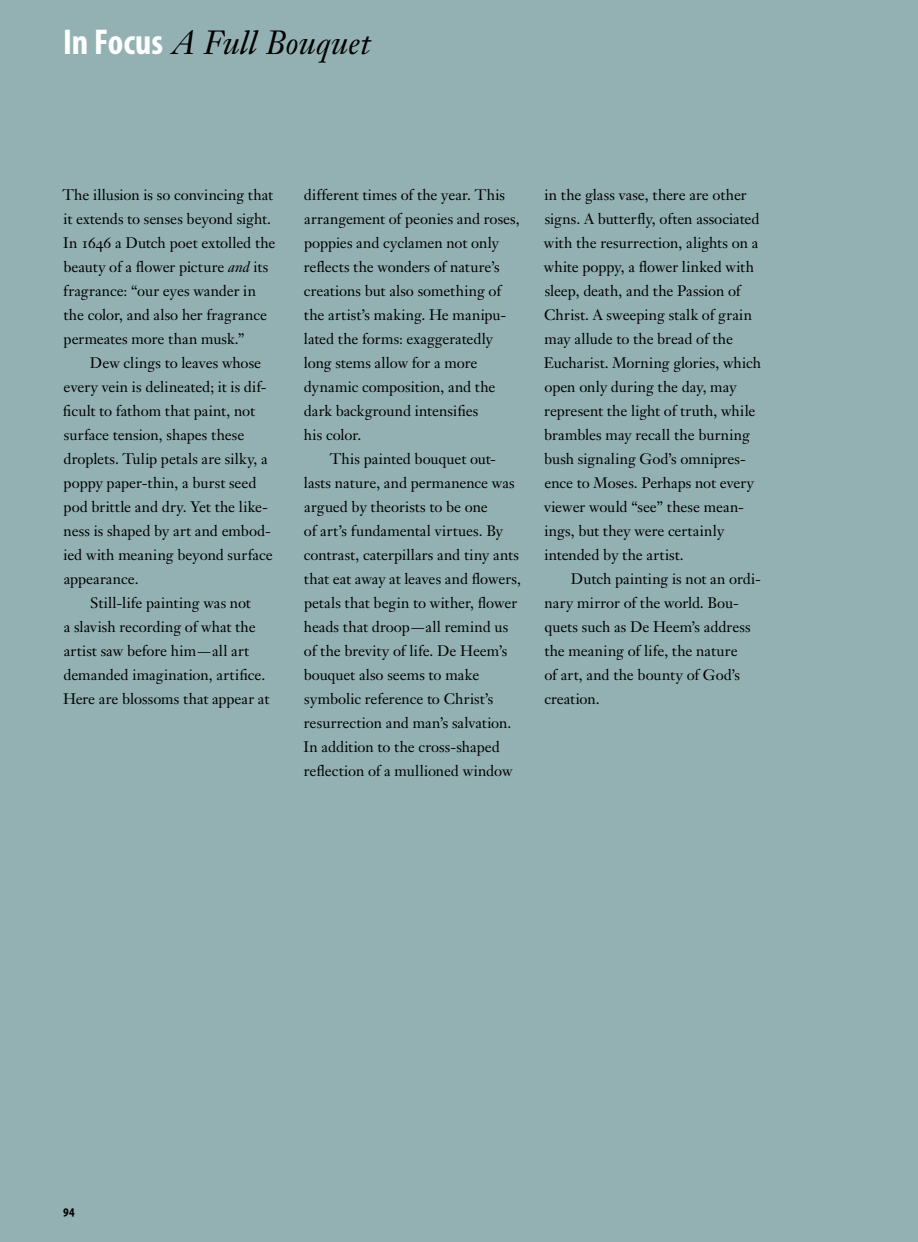
<style>
.page{position:relative;width:918px;height:1242px;background:#93b1b3}
.page>*{position:absolute;margin:0;border:0;box-sizing:border-box;transform-origin:0 0}
.t1{font:italic 33px "Janson Text LT Std";color:#000}
.t2{font:15px/24px "Janson Text LT Std";letter-spacing:-.005em;color:#000}
.t3{font:700 condensed 13.5px "Myriad Pro";color:#000}
.s1{font-family:"Myriad Pro";font-weight:700;font-style:normal;font-stretch:condensed;font-size:36px;color:#fff}
.s2{font-style:italic}
</style>
<div class="page">
<h1 class="t1" style="left:63px;top:30px;width:309px"><span class="s1">In Focus</span> A Full Bouquet</h1>
<p class="t2" style="left:62px;top:185px;width:215px">The illusion is so convincing that it extends to senses beyond sight.<br>In 1646 a Dutch poet extolled the beauty of a flower picture <span class="s2">and</span> its fragrance: “our eyes wander in the color, and also her fragrance permeates more than musk.”</p>
<p class="t2" style="left:63px;top:353px;width:211px;text-indent:27px">Dew clings to leaves whose every vein is delineated; it is dif&shy;ficult to fathom that paint, not surface tension, shapes these droplets. Tulip petals are silky, a poppy paper-thin, a burst seed pod brittle and dry. Yet the like&shy;ness is shaped by art and embod&shy;ied with meaning beyond surface appearance.</p>
<p class="t2" style="left:63px;top:593px;width:208px;text-indent:27px">Still-life painting was not<br>a slavish recording of what the artist saw before him—all art demanded imagination, artifice.<br>Here are blossoms that appear at</p>
<p class="t2" style="left:304px;top:185px;width:203px">different times of the year. This</p>
<p class="t2" style="left:304px;top:209px;width:217px">arrangement of peonies and roses,</p>
<p class="t2" style="left:304px;top:233px;width:196px">poppies and cyclamen not only</p>
<p class="t2" style="left:304px;top:257px;width:197px">reflects the wonders of nature’s</p>
<p class="t2" style="left:304px;top:281px;width:200px">creations but also something of</p>
<p class="t2" style="left:304px;top:305px;width:204px">the artist’s making. He manipu-</p>
<p class="t2" style="left:304px;top:329px;width:191px">lated the forms: exaggeratedly</p>
<p class="t2" style="left:304px;top:353px;width:175px">long stems allow for a more</p>
<p class="t2" style="left:304px;top:377px;width:193px">dynamic composition, and the</p>
<p class="t2" style="left:304px;top:401px;width:176px">dark background intensifies</p>
<p class="t2" style="left:304px;top:425px;width:59px">his color.</p>
<p class="t2" style="left:330px;top:449px;width:168px">This painted bouquet out-</p>
<p class="t2" style="left:304px;top:473px;width:212px">lasts nature, and permanence was</p>
<p class="t2" style="left:304px;top:497px;width:185px">argued by theorists to be one</p>
<p class="t2" style="left:304px;top:521px;width:201px">of art’s fundamental virtues. By</p>
<p class="t2" style="left:304px;top:545px;width:217px">contrast, caterpillars and tiny ants</p>
<p class="t2" style="left:304px;top:569px;width:219px">that eat away at leaves and flowers,</p>
<p class="t2" style="left:304px;top:593px;width:215px">petals that begin to wither, flower</p>
<p class="t2" style="left:304px;top:617px;width:206px">heads that droop—all remind us</p>
<p class="t2" style="left:304px;top:641px;width:205px">of the brevity of life. De Heem’s</p>
<p class="t2" style="left:304px;top:665px;width:177px">bouquet also seems to make</p>
<p class="t2" style="left:304px;top:689px;width:191px">symbolic reference to Christ’s</p>
<p class="t2" style="left:304px;top:713px;width:209px">resurrection and man’s salvation.</p>
<p class="t2" style="left:303px;top:737px;width:198px">In addition to the cross-shaped</p>
<p class="t2" style="left:304px;top:761px;width:210px">reflection of a mullioned window</p>
<p class="t2" style="left:544px;top:185px;width:219px">in the glass vase, there are other signs. A butterfly, often associated with the resurrection, alights on a white poppy, a flower linked with sleep, death, and the Passion of<br>Christ. A sweeping stalk of grain may allude to the bread of the<br>Eucharist. Morning glories, which open only during the day, may represent the light of truth, while brambles may recall the burning bush signaling God’s omnipres&shy;ence to Moses. Perhaps not every viewer would “see” these mean&shy;ings, but they were certainly intended by the artist.</p>
<p class="t2" style="left:544px;top:569px;width:218px;text-indent:26px">Dutch painting is not an ordi&shy;nary mirror of the world. Bou&shy;quets such as De Heem’s address the meaning of life, the nature<br>of art, and the bounty of God’s creation.</p>
<p class="t3" style="left:63px;top:1202px;width:13px">94</p>
</div>
